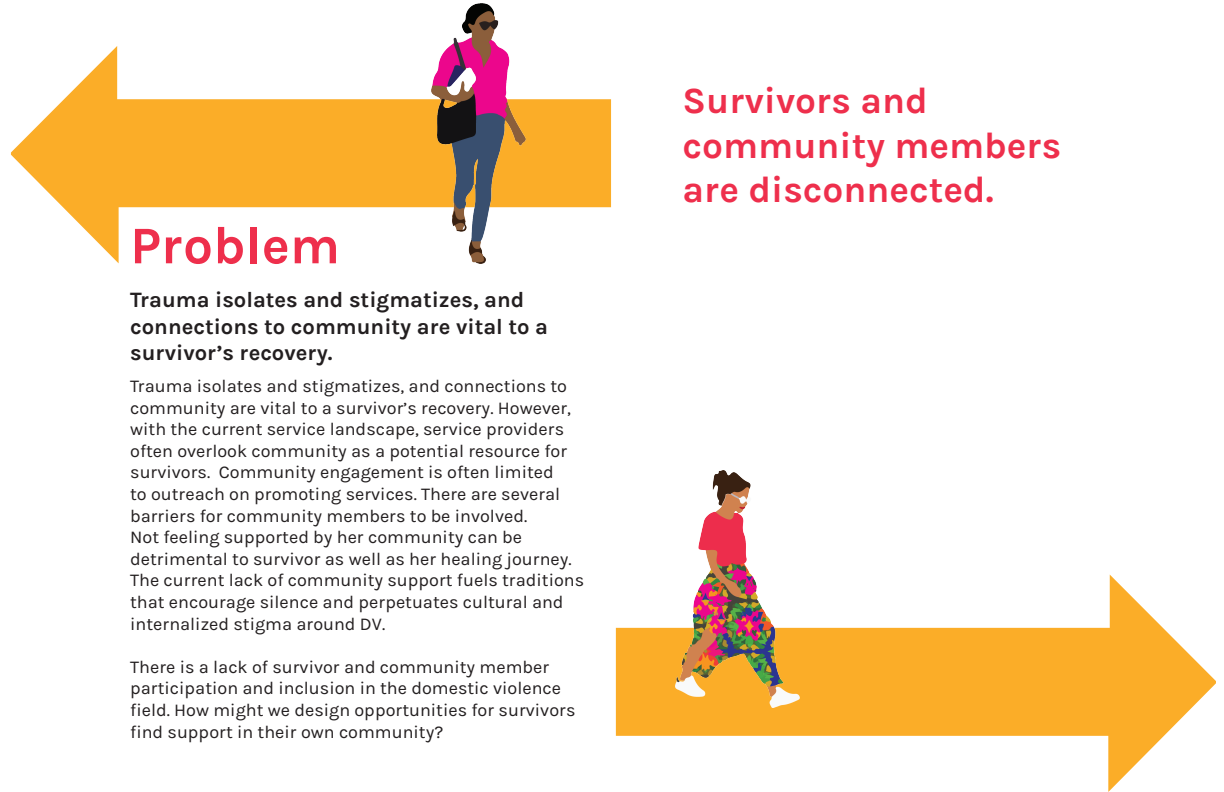
<style>
.page{position:relative;width:1224px;height:792px;background:#fff}
.page>*{position:absolute;margin:0;border:0;box-sizing:border-box;transform-origin:0 0}
.t1{font:700 53px "Karla";color:#ee2f4c}
.t2{font:700 37px/44.4px "Karla";color:#ee2f4c}
.t3{font:700 22px/26.4px "Karla";color:#231f20}
.t4{font:18px/21.6px "Karla";color:#231f20}
</style>
<div class="page">
<svg style="left:11px;top:46px;width:600px;height:217px"></svg>
<img style="left:432px;top:3px;width:94px;height:260px">
<svg style="left:616px;top:575px;width:600px;height:217px"></svg>
<img style="left:675px;top:471px;width:124px;height:237px">
<h1 class="t1" style="left:130px;top:215px;width:211px">Problem</h1>
<p class="t3" style="left:130px;top:287px;width:419px">Trauma isolates and stigmatizes, and connections to community are vital to a survivor’s recovery.</p>
<p class="t4" style="left:130px;top:375px;width:456px">Trauma isolates and stigmatizes, and connections to community are vital to a survivor’s recovery. However, with the current service landscape, service providers often overlook community as a potential resource for survivors. Community engagement is often limited<br>to outreach on promoting services. There are several barriers for community members to be involved.<br>Not feeling supported by her community can be detrimental to survivor as well as her healing journey.<br>The current lack of community support fuels traditions that encourage silence and perpetuates cultural and internalized stigma around DV.</p>
<p class="t4" style="left:130px;top:656px;width:447px">There is a lack of survivor and community member participation and inclusion in the domestic violence field. How might we design opportunities for survivors find support in their own community?</p>
<h2 class="t2" style="left:683px;top:79px;width:380px">Survivors and community members are disconnected.</h2>
</div>
